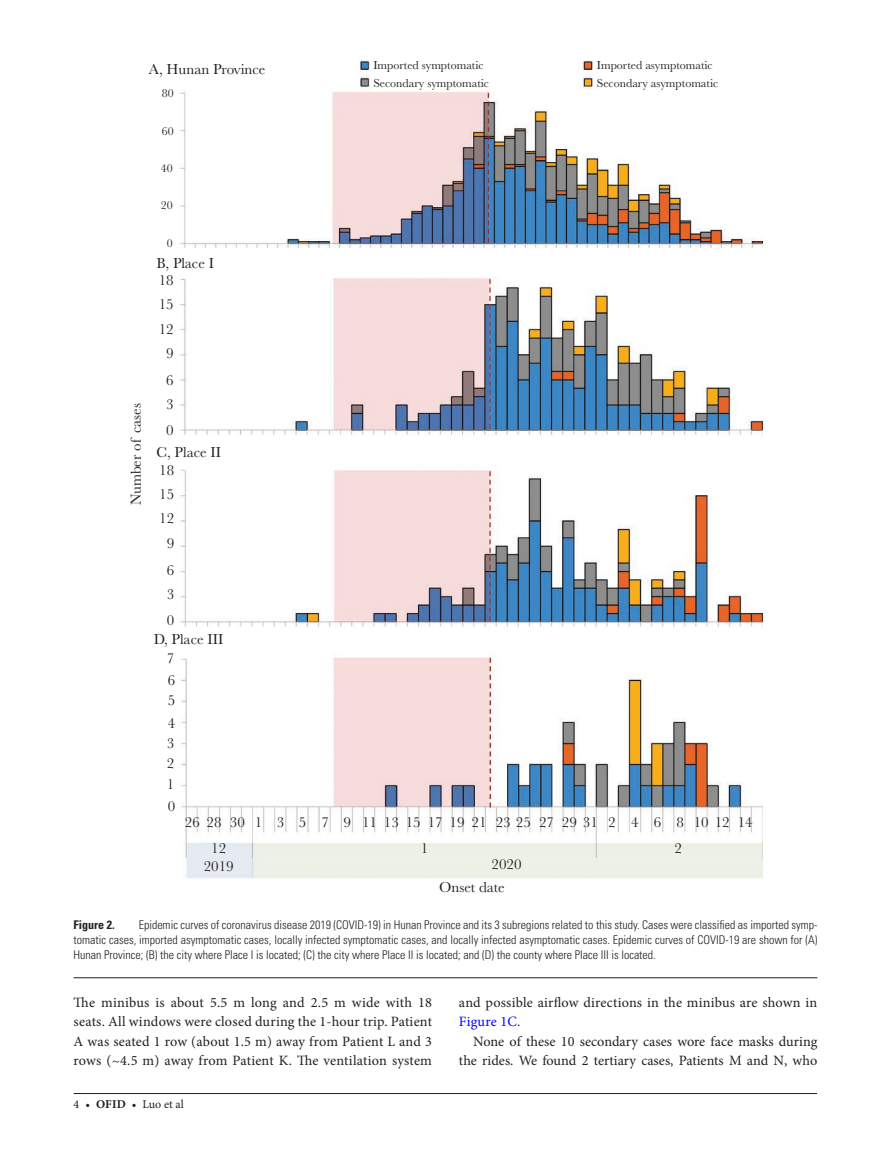
<style>
.page{position:relative;width:891px;height:1174px;background:#fff}
.page>*{position:absolute;margin:0;border:0;box-sizing:border-box;transform-origin:0 0}
.t1{font:15px/24.3px "Baskerville MT Std";color:#231f20}
.t2{font:14.25px/19.5px "Minion Pro";letter-spacing:.005em;color:#231f20;text-align:justify}
.t3{font:300 condensed 12px/15px "Univers LT Std";color:#231f20;text-align:justify}
.t4{font:12px/17.7px "Baskerville MT Std";color:#231f20}
.t5{font:12px "Minion Pro";color:#231f20}
.t6{font:700 condensed 12px "Univers LT Std";color:#231f20}
.s1{color:#00f}
.s2{font-weight:700}
</style>
<div class="page">
<hr style="left:74px;top:1093px;width:743px;height:1px;background:#231f20">
<hr style="left:74px;top:977px;width:743px;height:1px;background:#231f20">
<img style="left:180px;top:61px;width:583px;height:818px">
<p class="t1" style="left:149px;top:57px;width:118px">A, Hunan Province</p>
<p class="t4" style="left:373px;top:56px;width:117px">Imported symptomatic<br>Secondary symptomatic</p>
<p class="t4" style="left:597px;top:56px;width:123px">Imported asymptomatic<br>Secondary asymptomatic</p>
<p class="t4" style="left:162px;top:84px;width:13px">80</p>
<p class="t4" style="left:162px;top:122px;width:13px">60</p>
<p class="t4" style="left:161px;top:159px;width:13px">40</p>
<p class="t4" style="left:161px;top:197px;width:13px">20</p>
<p class="t4" style="left:167px;top:234px;width:7px">0</p>
<p class="t1" style="left:156px;top:251px;width:59px">B, Place I</p>
<p class="t1" style="left:124px;top:505px;width:104px;rotate:-90deg">Number of cases</p>
<p class="t1" style="left:159px;top:268px;width:16px;text-align:center">18<br>15<br>12<br>9</p>
<p class="t1" style="left:166px;top:368px;width:9px;line-height:23.7px">6<br>3</p>
<p class="t1" style="left:166px;top:418px;width:9px">0</p>
<p class="t1" style="left:159px;top:458px;width:16px;text-align:center">18<br>15<br>12<br>9</p>
<p class="t1" style="left:167px;top:558px;width:9px;line-height:23.7px">6<br>3</p>
<p class="t1" style="left:167px;top:608px;width:9px">0</p>
<p class="t1" style="left:167px;top:647px;width:10px;line-height:21.9px">7<br>6</p>
<p class="t1" style="left:168px;top:689px;width:9px;line-height:23px">5<br>4</p>
<p class="t1" style="left:167px;top:733px;width:9px;line-height:20.5px;text-align:justify">3<br>2<br>1</p>
<p class="t1" style="left:168px;top:794px;width:9px">0</p>
<p class="t1" style="left:156px;top:440px;width:66px">C, Place II</p>
<p class="t1" style="left:154px;top:627px;width:71px">D, Place III</p>
<p class="t1" style="left:211px;top:810px;width:406px;line-height:25.8px;text-indent:-26px">2628 30 1 3 5 7 9 111315171921 2325272931 2<br>12</p>
<p class="t1" style="left:631px;top:810px;width:123px">4 6 8 101214</p>
<p class="t1" style="left:421px;top:836px;width:9px">1</p>
<p class="t1" style="left:675px;top:836px;width:9px">2</p>
<p class="t1" style="left:204px;top:854px;width:31px">2019</p>
<p class="t1" style="left:439px;top:853px;width:84px;line-height:22.6px;text-indent:53px">2020<br>Onset date</p>
<p class="t3" style="left:74px;top:918px;width:745px;text-indent:65px">Epidemic curves of coronavirus disease 2019 (COVID-19) in Hunan Province and its 3 subregions related to this study. Cases were classified as imported symp&shy;tomatic cases, imported asymptomatic cases, locally infected symptomatic cases, and locally infected asymptomatic cases. Epidemic curves of COVID-19 are shown for (A)<br>Hunan Province; (B) the city where Place I is located; (C) the city where Place II is located; and (D) the county where Place III is located.</p>
<p class="t6" style="left:74px;top:918px;width:43px">Figure 2.</p>
<p class="t2" style="left:74px;top:993px;width:360px">The minibus is about 5.5 m long and 2.5 m wide with 18 seats. All windows were closed during the 1-hour trip. Patient A was seated 1 row (about 1.5 m) away from Patient L and 3 rows (~4.5 m) away from Patient K. The ventilation system</p>
<p class="t2" style="left:459px;top:993px;width:360px">and possible airflow directions in the minibus are shown in<br><span class="s1">Figure 1C</span>.</p>
<p class="t2" style="left:459px;top:1032px;width:360px;text-align:right">None of these 10 secondary cases wore face masks during the rides. We found 2 tertiary cases, Patients M and N, who</p>
<p class="t5" style="left:74px;top:1096px;width:112px">4 • <span class="s2">ofid</span> • Luo et al</p>
</div>
